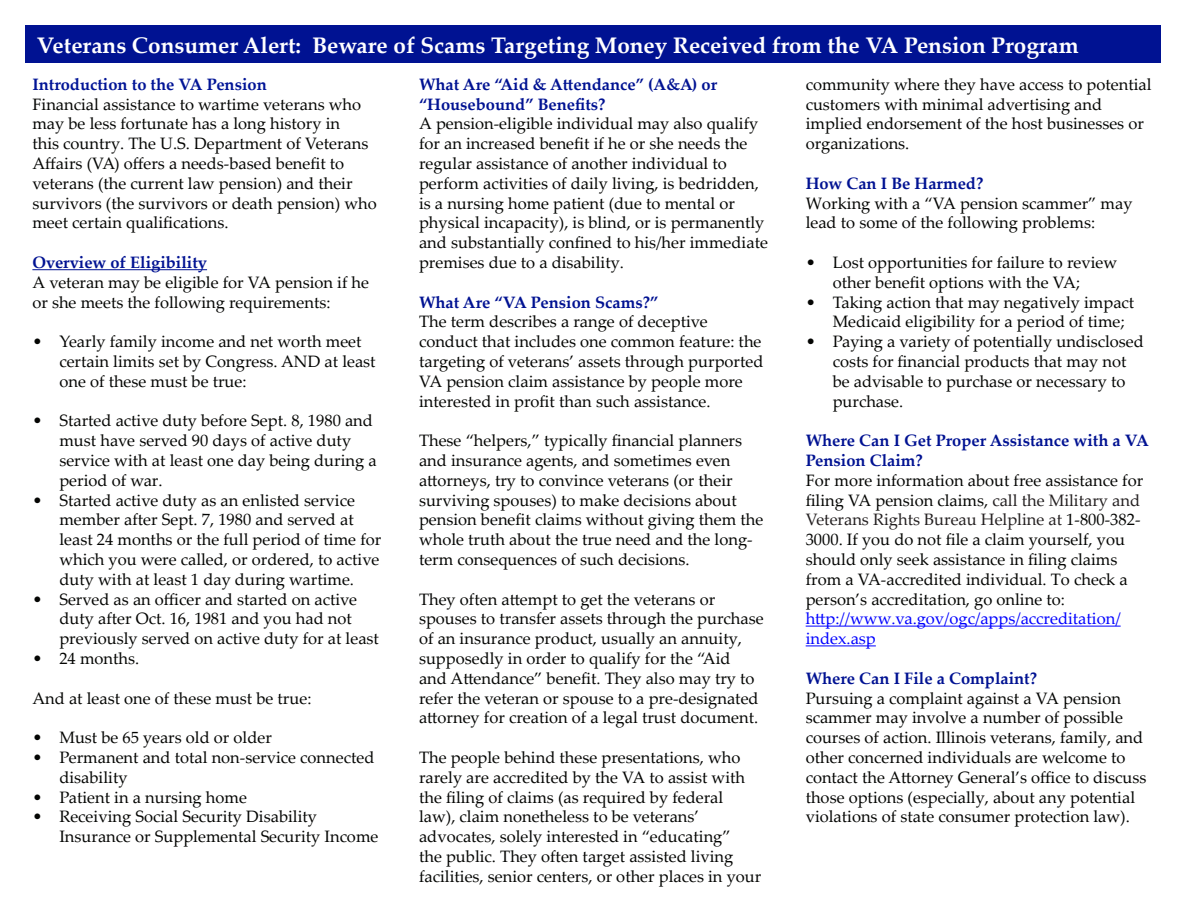
<style>
.page{position:relative;width:1188px;height:918px;background:#fff}
.page>*{position:absolute;margin:0;border:0;box-sizing:border-box;transform-origin:0 0}
.Title_Subhead{font:700 22.5px "Palatino Linotype";color:#fff}
.t1{font:16.5px/19.8px "Palatino Linotype";color:#040503}
.t2{font:700 16.5px/19.8px "Palatino Linotype";color:#001292}
.t3{font:16.5px/19.8px "Palatino Linotype";color:#00f}
.t4{font:700 16.5px "Palatino Linotype";color:#001496}
.s1{color:#231f20}
</style>
<div class="page">
<div style="left:26px;top:25px;width:1135px;height:38px;background:#001292"></div>
<hr style="left:32px;top:269px;width:175px;height:1px;background:#001292">
<hr style="left:806px;top:626px;width:315px;height:1px;background:#00f">
<hr style="left:806px;top:645px;width:70px;height:1px;background:#00f">
<p class="Title_Subhead" style="left:37px;top:30px;width:1044px">Veterans Consumer Alert: Beware of Scams Targeting Money Received from the VA Pension Program</p>
<p class="t4" style="left:32px;top:73px;width:236px">Introduction to the VA Pension</p>
<p class="t1" style="left:32px;top:93px;width:330px">Financial assistance to wartime veterans who</p>
<p class="t1" style="left:32px;top:113px;width:309px">may be less fortunate has a long history in</p>
<p class="t1" style="left:32px;top:133px;width:337px">this country. The U.S. Department of Veterans</p>
<p class="t1" style="left:32px;top:153px;width:313px">Affairs (VA) offers a needs-based benefit to</p>
<p class="t1" style="left:32px;top:173px;width:322px">veterans (the current law pension) and their</p>
<p class="t1" style="left:32px;top:192px;width:346px">survivors (the survivors or death pension) who</p>
<p class="t1" style="left:32px;top:212px;width:198px">meet certain qualifications.</p>
<p class="t2" style="left:32px;top:252px;width:176px">Overview of Eligibility</p>
<p class="t1" style="left:32px;top:272px;width:338px">A veteran may be eligible for VA pension if he or she meets the following requirements:</p>
<p class="t1" style="left:59px;top:331px;width:318px;text-indent:-27px">• Yearly family income and net worth meet certain limits set by Congress. AND at least one of these must be true:</p>
<p class="t1" style="left:59px;top:410px;width:319px;text-indent:-27px">• Started active duty before Sept. 8, 1980 and must have served 90 days of active duty service with at least one day being during a period of war.</p>
<p class="t1" style="left:59px;top:489px;width:323px;text-indent:-27px">• Started active duty as an enlisted service member after Sept. 7, 1980 and served at least 24 months or the full period of time for which you were called, or ordered, to active duty with at least 1 day during wartime.</p>
<p class="t1" style="left:59px;top:588px;width:321px;text-indent:-27px">• Served as an officer and started on active duty after Oct. 16, 1981 and you had not previously served on active duty for at least</p>
<p class="t1" style="left:32px;top:648px;width:108px">• 24 months.</p>
<p class="t1" style="left:32px;top:687px;width:281px">And at least one of these must be true:</p>
<p class="t1" style="left:32px;top:727px;width:241px">• Must be 65 years old or older</p>
<p class="t1" style="left:59px;top:747px;width:317px;text-indent:-27px">• Permanent and total non-service connected disability</p>
<p class="t1" style="left:32px;top:786px;width:216px">• Patient in a nursing home</p>
<p class="t1" style="left:59px;top:806px;width:321px;text-indent:-27px">• Receiving Social Security Disability<br>Insurance or Supplemental Security Income</p>
<p class="t2" style="left:419px;top:74px;width:300px">What Are “Aid &amp; Attendance” (A&amp;A) or “Housebound” Benefits?</p>
<p class="t1" style="left:419px;top:113px;width:341px">A pension-eligible individual may also qualify</p>
<p class="t1" style="left:419px;top:133px;width:330px">for an increased benefit if he or she needs the</p>
<p class="t1" style="left:419px;top:153px;width:309px">regular assistance of another individual to</p>
<p class="t1" style="left:419px;top:173px;width:341px">perform activities of daily living, is bedridden,</p>
<p class="t1" style="left:419px;top:192px;width:317px">is a nursing home patient (due to mental or</p>
<p class="t1" style="left:419px;top:212px;width:347px">physical incapacity), is blind, or is permanently</p>
<p class="t1" style="left:419px;top:232px;width:350px">and substantially confined to his/her immediate</p>
<p class="t1" style="left:419px;top:252px;width:207px">premises due to a disability.</p>
<p class="t2" style="left:419px;top:292px;width:241px">What Are “VA Pension Scams?”</p>
<p class="t1" style="left:419px;top:311px;width:290px">The term describes a range of deceptive</p>
<p class="t1" style="left:419px;top:331px;width:344px">conduct that includes one common feature: the</p>
<p class="t1" style="left:419px;top:351px;width:346px">targeting of veterans’ assets through purported</p>
<p class="t1" style="left:419px;top:371px;width:325px">VA pension claim assistance by people more</p>
<p class="t1" style="left:419px;top:390px;width:293px">interested in profit than such assistance.</p>
<p class="t1" style="left:419px;top:430px;width:346px">These “helpers,” typically financial planners and insurance agents, and sometimes even attorneys, try to convince veterans (or their surviving spouses) to make decisions about pension benefit claims without giving them the whole truth about the true need and the long&shy;term consequences of such decisions.</p>
<p class="t1" style="left:419px;top:588px;width:346px">They often attempt to get the veterans or spouses to transfer assets through the purchase of an insurance product, usually an annuity, supposedly in order to qualify for the “Aid</p>
<p class="t1" style="left:419px;top:668px;width:341px">and Attendance” benefit. They also may try to refer the veteran or spouse to a pre-designated attorney for creation of a legal trust document.</p>
<p class="t1" style="left:419px;top:747px;width:344px">The people behind these presentations, who rarely are accredited by the VA to assist with the filing of claims (as required by federal law), claim nonetheless to be veterans’ advocates, solely interested in “educating”<br>the public. They often target assisted living facilities, senior centers, or other places in your</p>
<p class="t1" style="left:806px;top:74px;width:347px">community where they have access to potential customers with minimal advertising and implied endorsement of the host businesses or organizations.</p>
<p class="t2" style="left:806px;top:173px;width:179px">How Can I Be Harmed?</p>
<p class="t1" style="left:806px;top:192px;width:328px">Working with a “VA pension scammer” may lead to some of the following problems:</p>
<p class="t1" style="left:833px;top:252px;width:286px;text-indent:-27px">• Lost opportunities for failure to review other benefit options with the VA;</p>
<p class="t1" style="left:833px;top:291px;width:303px;text-indent:-27px">• Taking action that may negatively impact<br>Medicaid eligibility for a period of time;</p>
<p class="t1" style="left:833px;top:331px;width:313px;text-indent:-27px">• Paying a variety of potentially undisclosed costs for financial products that may not be advisable to purchase or necessary to purchase.</p>
<p class="t2" style="left:806px;top:430px;width:345px">Where Can I Get Proper Assistance with a VA<br>Pension Claim?</p>
<p class="t1" style="left:806px;top:470px;width:339px">For more information about free assistance for filing VA pension claims, <span class="s1">call the Military and Veterans Rights Bureau Helpline at</span> 1-800-382- 3000. If you do not file a claim yourself, you should only seek assistance in filing claims from a VA-accredited individual. To check a person’s accreditation, go online to:</p>
<p class="t3" style="left:806px;top:608px;width:316px">http://www.va.gov/ogc/apps/accreditation/ index.asp</p>
<p class="t2" style="left:806px;top:668px;width:233px">Where Can I File a Complaint?</p>
<p class="t1" style="left:806px;top:687px;width:342px">Pursuing a complaint against a VA pension scammer may involve a number of possible courses of action. Illinois veterans, family, and other concerned individuals are welcome to contact the Attorney General’s office to discuss those options (especially, about any potential violations of state consumer protection law).</p>
</div>
